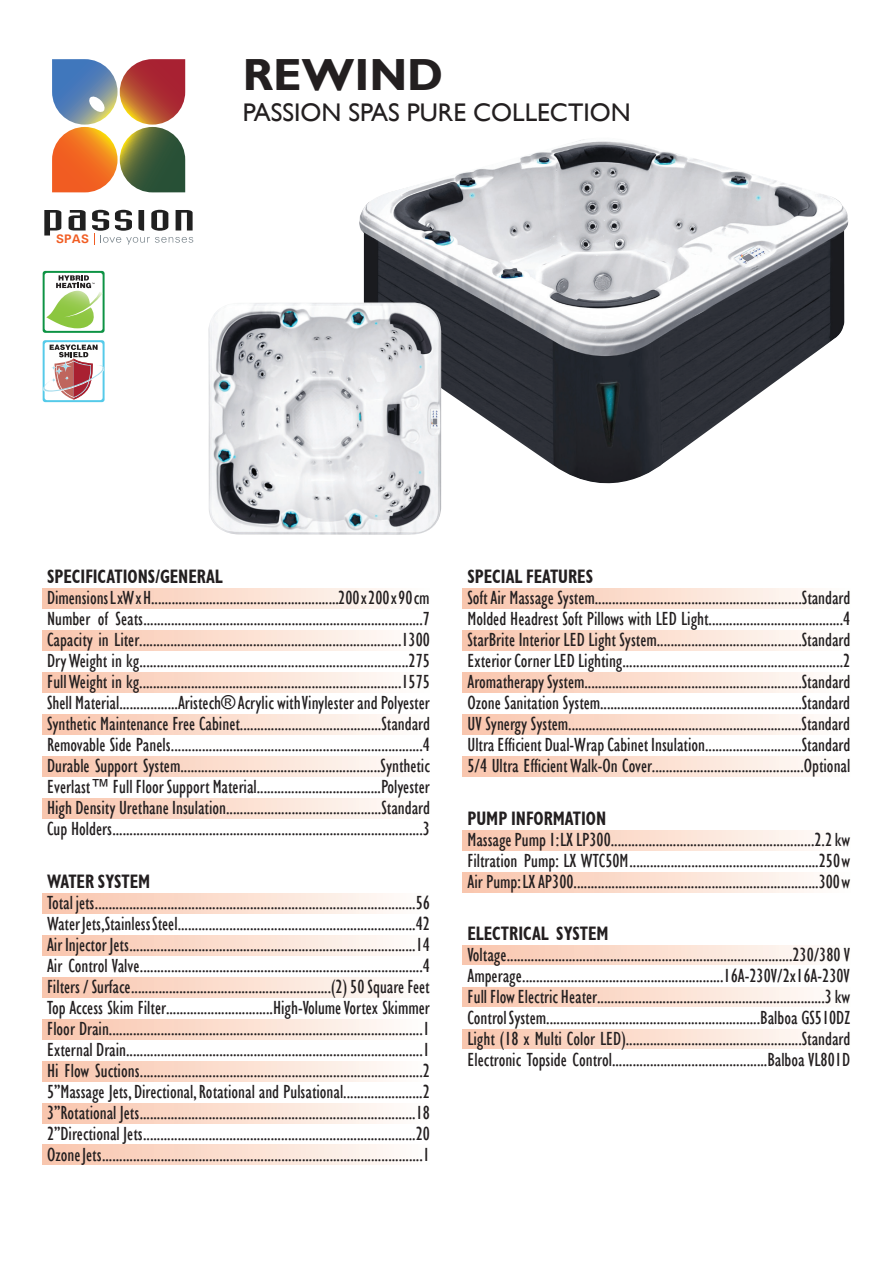
<style>
.page{position:relative;width:893px;height:1263px;background:#fff}
.page>*{position:absolute;margin:0;border:0;box-sizing:border-box;transform-origin:0 0}
.t1{font:700 45px "Gill Sans";color:#231f20}
.t2{font:25.5px "Gill Sans";color:#231f20}
.t3{font:condensed 19.5px/21px "Gill Sans";color:#231f20;text-align:justify}
.t4{font:700 condensed 19.5px "Gill Sans";color:#231f20;scale:.85 1}
.t5{font:700 12.45px "Univers";color:#f15c22}
</style>
<div class="page">
<div style="left:43px;top:630px;width:387px;height:20px;background:linear-gradient(to right,#f9c4ab,#fefdfb)"></div>
<div style="left:43px;top:935px;width:387px;height:20px;background:linear-gradient(to right,#f9c4ab,#fefdfb)"></div>
<div style="left:43px;top:714px;width:387px;height:20px;background:linear-gradient(to right,#f9c4ab,#fefdfb)"></div>
<div style="left:43px;top:1019px;width:387px;height:20px;background:linear-gradient(to right,#f9c4ab,#fefdfb)"></div>
<div style="left:43px;top:798px;width:387px;height:20px;background:linear-gradient(to right,#f9c4ab,#fefdfb)"></div>
<div style="left:43px;top:1103px;width:387px;height:20px;background:linear-gradient(to right,#f9c4ab,#fefdfb)"></div>
<div style="left:43px;top:1145px;width:387px;height:19px;background:linear-gradient(to right,#f9c4ab,#fefdfb)"></div>
<div style="left:43px;top:588px;width:387px;height:20px;background:linear-gradient(to right,#f9c4ab,#fefdfb)"></div>
<div style="left:43px;top:893px;width:387px;height:20px;background:linear-gradient(to right,#f9c4ab,#fefdfb)"></div>
<div style="left:43px;top:672px;width:387px;height:20px;background:linear-gradient(to right,#f9c4ab,#fefdfb)"></div>
<div style="left:43px;top:977px;width:387px;height:20px;background:linear-gradient(to right,#f9c4ab,#fefdfb)"></div>
<div style="left:43px;top:756px;width:387px;height:20px;background:linear-gradient(to right,#f9c4ab,#fefdfb)"></div>
<div style="left:43px;top:1061px;width:387px;height:20px;background:linear-gradient(to right,#f9c4ab,#fefdfb)"></div>
<div style="left:463px;top:630px;width:387px;height:20px;background:linear-gradient(to right,#f9c4ab,#fefdfb)"></div>
<div style="left:463px;top:872px;width:387px;height:20px;background:linear-gradient(to right,#f9c4ab,#fefdfb)"></div>
<div style="left:463px;top:987px;width:387px;height:20px;background:linear-gradient(to right,#f9c4ab,#fefdfb)"></div>
<div style="left:463px;top:714px;width:387px;height:20px;background:linear-gradient(to right,#f9c4ab,#fefdfb)"></div>
<div style="left:463px;top:588px;width:387px;height:20px;background:linear-gradient(to right,#f9c4ab,#fefdfb)"></div>
<div style="left:463px;top:830px;width:387px;height:20px;background:linear-gradient(to right,#f9c4ab,#fefdfb)"></div>
<div style="left:463px;top:945px;width:387px;height:20px;background:linear-gradient(to right,#f9c4ab,#fefdfb)"></div>
<div style="left:463px;top:672px;width:387px;height:20px;background:linear-gradient(to right,#f9c4ab,#fefdfb)"></div>
<div style="left:463px;top:1029px;width:387px;height:20px;background:linear-gradient(to right,#f9c4ab,#fefdfb)"></div>
<div style="left:463px;top:756px;width:387px;height:20px;background:linear-gradient(to right,#f9c4ab,#fefdfb)"></div>
<img style="left:359px;top:139px;width:490px;height:345px">
<img style="left:208px;top:303px;width:234px;height:232px">
<div style="left:43px;top:271px;width:62px;height:62px;background:linear-gradient(to right,#149649,#0a9242);border-radius:3px"></div>
<div style="left:45px;top:273px;width:58px;height:58px;background:#fff;border-radius:3px"></div>
<img style="left:46px;top:291px;width:57px;height:37px">
<svg style="left:56px;top:275px;width:39px;height:13px"></svg>
<svg style="left:43px;top:340px;width:62px;height:62px"></svg>
<div style="left:45px;top:342px;width:58px;height:58px;background:#fff;border-radius:3px"></div>
<svg style="left:43px;top:344px;width:62px;height:56px"></svg>
<svg style="left:52px;top:59px;width:133px;height:133px"></svg>
<svg style="left:44px;top:210px;width:17px;height:25px"></svg>
<svg style="left:69px;top:210px;width:17px;height:20px"></svg>
<svg style="left:92px;top:210px;width:101px;height:35px"></svg>
<p class="t5" style="left:56px;top:231px;width:34px">SPAS</p>
<h1 class="t1" style="left:243px;top:48px;width:202px">REWIND</h1>
<h2 class="t2" style="left:243px;top:98px;width:389px">PASSION SPAS PURE COLLECTION</h2>
<p class="t4" style="left:47px;top:565px;width:208px">SPECIFICATIONS/GENERAL</p>
<p class="t3" style="left:47px;top:587px;width:384px">Dimensions L x W x H.......................................................200 x 200 x 90 cm Number of Seats.................................................................................7<br>Capacity in Liter............................................................................1300<br>Dry Weight in kg..............................................................................275<br>Full Weight in kg............................................................................1575<br>Shell Material.................Aristech® Acrylic with Vinylester and Polyester Synthetic Maintenance Free Cabinet.........................................Standard Removable Side Panels.........................................................................4<br>Durable Support System..........................................................Synthetic Everlast™ Full Floor Support Material....................................Polyester High Density Urethane Insulation.............................................Standard Cup Holders..........................................................................................3</p>
<p class="t4" style="left:47px;top:870px;width:123px">WATER SYSTEM</p>
<p class="t3" style="left:47px;top:892px;width:384px">Total jets.............................................................................................56<br>Water Jets,Stainless Steel.....................................................................42<br>Air Injector Jets...................................................................................14<br>Air Control Valve..................................................................................4<br>Filters / Surface..........................................................(2) 50 Square Feet Top Access Skim Filter...............................High-Volume Vortex Skimmer Floor Drain...........................................................................................1<br>External Drain......................................................................................1<br>Hi Flow Suctions..................................................................................2<br>5”Massage Jets, Directional, Rotational and Pulsational.......................2<br>3”Rotational Jets................................................................................18<br>2”Directional Jets...............................................................................20<br>Ozone Jets.............................................................................................1</p>
<p class="t4" style="left:467px;top:565px;width:149px">SPECIAL FEATURES</p>
<p class="t3" style="left:467px;top:587px;width:384px">Soft Air Massage System............................................................Standard Molded Headrest Soft Pillows with LED Light.......................................4<br>StarBrite Interior LED Light System..........................................Standard Exterior Corner LED Lighting................................................................2<br>Aromatherapy System...............................................................Standard Ozone Sanitation System...........................................................Standard UV Synergy System....................................................................Standard Ultra Efficient Dual-Wrap Cabinet Insulation............................Standard 5/4 Ultra Efficient Walk-On Cover............................................Optional</p>
<p class="t4" style="left:467px;top:807px;width:165px">PUMP INFORMATION</p>
<p class="t3" style="left:467px;top:829px;width:384px">Massage Pump 1:LX LP300...........................................................2.2 kw Filtration Pump: LX WTC50M .......................................................250 w Air Pump: LX AP300.......................................................................300 w</p>
<p class="t4" style="left:467px;top:922px;width:168px">ELECTRICAL SYSTEM</p>
<p class="t3" style="left:467px;top:944px;width:384px">Voltage...................................................................................230/380 V Amperage..........................................................16A-230V/2x16A-230V Full Flow Electric Heater..................................................................3 kw Control System..............................................................Balboa GS510DZ Light (18 x Multi Color LED)...................................................Standard Electronic Topside Control.............................................Balboa VL801D</p>
</div>
